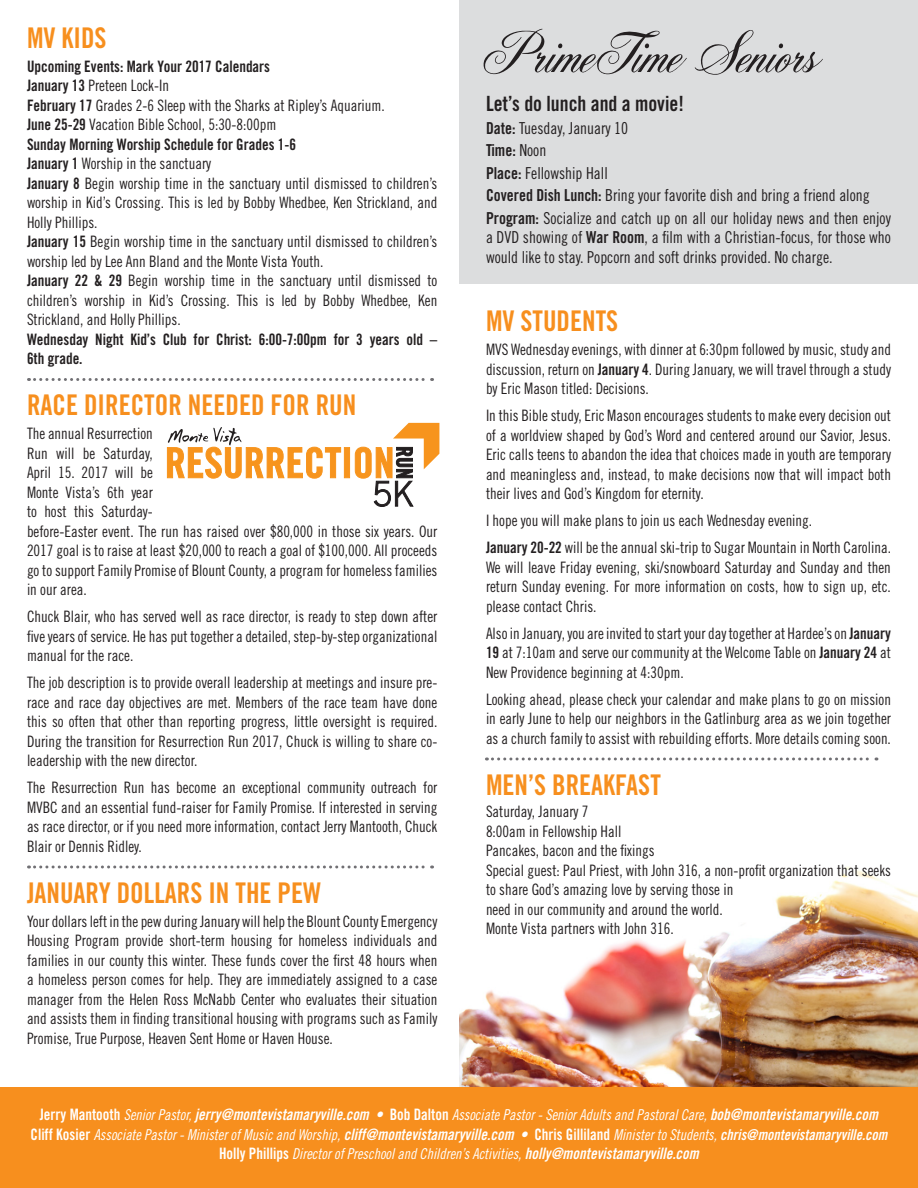
<style>
.page{position:relative;width:918px;height:1188px;background:#fff}
.page>*{position:absolute;margin:0;border:0;box-sizing:border-box;transform-origin:0 0}
.body_copy{font:64.5px "OPTI York Script";color:#231f20}
.body_copy-2{font:28.5px "Trade Gothic LT Std Bd Cn 20";color:#f78f1e;scale:.95 1}
.body_copy-3{font:21px "Trade Gothic LT Std Bd Cn 20";color:#231f20;scale:.95 1}
.body_copy-4{font:16.5px/19.5px "Trade Gothic LT Std Cn 18";color:#231f20;text-align:justify;scale:.95 1}
.body_copy-5{font:16.5px "Trade Gothic LT Std Bd Cn 20";color:#231f20;scale:.95 1}
.body_copy-6{font:15.75px/19.5px "Trade Gothic LT Std Cn 18";color:#231f20;text-align:justify;scale:.95 1}
.body_copy-7{font:15.75px/19.5px "Trade Gothic LT Std Bd Cn 20";color:#231f20;scale:.95 1}
.body_copy-8{font:15px "Trade Gothic LT Std Cn 18 Obl";color:#fff;scale:.95 1}
.s1{font-family:"Trade Gothic LT Std Bd Cn 20"}
.s2{font-family:"Trade Gothic LT Std Cn 18"}
.s3{font-family:"Trade Gothic LT Std Bd Cn 20";font-size:15.75px}
.s4{font-family:"Trade Gothic LT Std Bd Cn 20 Obl";font-size:15.75px}
.s5{font-size:15.75px}
.s6{font-family:"Trade Gothic LT Std Bd Cn 20 Obl"}
</style>
<div class="page">
<img style="left:459px;top:866px;width:459px;height:222px">
<div style="left:0;top:1088px;width:918px;height:100px;background:#f78f1e"></div>
<div style="left:459px;top:0;width:459px;height:284px;background:#dcddde"></div>
<svg style="left:35px;top:378px;width:398px;height:3px"></svg>
<svg style="left:35px;top:866px;width:398px;height:2px"></svg>
<svg style="left:486px;top:758px;width:391px;height:2px"></svg>
<div style="left:344px;top:447px;width:6px;height:31px;background:#f7941d"></div>
<svg style="left:354px;top:423px;width:85px;height:84px"></svg>
<svg style="left:167px;top:427px;width:175px;height:52px"></svg>
<p class="body_copy-2" style="left:27px;top:20px;width:85px">MV KIDS</p>
<p class="body_copy-7" style="left:27px;top:56px;width:257px">Upcoming Events: Mark Your 2017 Calendars</p>
<p class="body_copy-6" style="left:27px;top:76px;width:151px"><span class="s1">January 13</span> Preteen Lock-In</p>
<p class="body_copy-6" style="left:27px;top:95px;width:378px"><span class="s1">February 17</span> Grades 2-6 Sleep with the Sharks at Ripley’s Aquarium.</p>
<p class="body_copy-6" style="left:27px;top:115px;width:264px"><span class="s1">June 25-29</span> Vacation Bible School, 5:30-8:00pm</p>
<p class="body_copy-7" style="left:27px;top:134px;width:285px">Sunday Morning Worship Schedule for Grades 1-6</p>
<p class="body_copy-6" style="left:27px;top:154px;width:195px"><span class="s1">January 1</span> Worship in the sanctuary</p>
<p class="body_copy-6" style="left:27px;top:173px;width:434px"><span class="s1">January 8</span> Begin worship time in the sanctuary until dismissed to children’s worship in Kid’s Crossing. This is led by Bobby Whedbee, Ken Strickland, and Holly Phillips.</p>
<p class="body_copy-6" style="left:27px;top:232px;width:434px"><span class="s1">January 15</span> Begin worship time in the sanctuary until dismissed to children’s worship led by Lee Ann Bland and the Monte Vista Youth.</p>
<p class="body_copy-6" style="left:27px;top:271px;width:434px"><span class="s1">January 22 &amp; 29</span> Begin worship time in the sanctuary until dismissed to children’s worship in Kid’s Crossing. This is led by Bobby Whedbee, Ken Strickland, and Holly Phillips.</p>
<p class="body_copy-7" style="left:27px;top:329px;width:434px">Wednesday Night Kid’s Club for Christ: 6:00-7:00pm for 3 years old –<br>6th grade.</p>
<p class="body_copy-2" style="left:27px;top:388px;width:348px">RACE DIRECTOR NEEDED FOR RUN</p>
<p class="body_copy-6" style="left:27px;top:424px;width:434px;text-align:left">The annual Resurrection<br>Run will be Saturday,<br>April 15. 2017 will be<br>Monte Vista’s 6th year<br>to host this Saturday-<br>before-Easter event. The run has raised over $80,000 in those six years. Our 2017 goal is to raise at least $20,000 to reach a goal of $100,000. All proceeds go to support Family Promise of Blount County, a program for homeless families in our area.</p>
<p class="body_copy-6" style="left:27px;top:607px;width:434px">Chuck Blair, who has served well as race director, is ready to step down after five years of service. He has put together a detailed, step-by-step organizational manual for the race.</p>
<p class="body_copy-6" style="left:27px;top:673px;width:434px">The job description is to provide overall leadership at meetings and insure pre&shy;race and race day objectives are met. Members of the race team have done this so often that other than reporting progress, little oversight is required.<br>During the transition for Resurrection Run 2017, Chuck is willing to share co&shy;leadership with the new director.</p>
<p class="body_copy-6" style="left:27px;top:778px;width:434px">The Resurrection Run has become an exceptional community outreach for MVBC and an essential fund-raiser for Family Promise. If interested in serving as race director, or if you need more information, contact Jerry Mantooth, Chuck Blair or Dennis Ridley.</p>
<p class="body_copy-2" style="left:27px;top:875px;width:311px">JANUARY DOLLARS IN THE PEW</p>
<p class="body_copy-6" style="left:27px;top:911px;width:434px">Your dollars left in the pew during January will help the Blount County Emergency Housing Program provide short-term housing for homeless individuals and families in our county this winter. These funds cover the first 48 hours when a homeless person comes for help. They are immediately assigned to a case manager from the Helen Ross McNabb Center who evaluates their situation and assists them in finding transitional housing with programs such as Family Promise, True Purpose, Heaven Sent Home or Haven House.</p>
<p class="body_copy" style="left:487px;top:16px;width:339px">PrimeTime Seniors</p>
<p class="body_copy-3" style="left:486px;top:91px;width:210px">Let’s do lunch and a movie!</p>
<p class="body_copy-4" style="left:486px;top:118px;width:151px"><span class="s1">Date:</span> Tuesday, January 10</p>
<p class="body_copy-5" style="left:486px;top:140px;width:65px">Time: <span class="s2">Noon</span></p>
<p class="body_copy-4" style="left:486px;top:163px;width:130px"><span class="s1">Place:</span> Fellowship Hall</p>
<p class="body_copy-4" style="left:486px;top:185px;width:406px"><span class="s1">Covered Dish Lunch:</span> Bring your favorite dish and bring a friend along</p>
<p class="body_copy-4" style="left:486px;top:208px;width:428px"><span class="s1">Program:</span> Socialize and catch up on all our holiday news and then enjoy a DVD showing of <span class="s1">War Room</span>, a film with a Christian-focus, for those who would like to stay. Popcorn and soft drinks provided. No charge.</p>
<p class="body_copy-2" style="left:486px;top:304px;width:141px">MV STUDENTS</p>
<p class="body_copy-6" style="left:486px;top:340px;width:428px">MVS Wednesday evenings, with dinner at 6:30pm followed by music, study and discussion, return on <span class="s1">January 4</span>. During January, we will travel through a study by Eric Mason titled: Decisions.</p>
<p class="body_copy-6" style="left:486px;top:406px;width:428px">In this Bible study, Eric Mason encourages students to make every decision out of a worldview shaped by God’s Word and centered around our Savior, Jesus.<br>Eric calls teens to abandon the idea that choices made in youth are temporary and meaningless and, instead, to make decisions now that will impact both their lives and God’s Kingdom for eternity.</p>
<p class="body_copy-6" style="left:486px;top:511px;width:345px">I hope you will make plans to join us each Wednesday evening.</p>
<p class="body_copy-6" style="left:486px;top:538px;width:428px"><span class="s1">January 20-22</span> will be the annual ski-trip to Sugar Mountain in North Carolina.<br>We will leave Friday evening, ski/snowboard Saturday and Sunday and then return Sunday evening. For more information on costs, how to sign up, etc. please contact Chris.</p>
<p class="body_copy-6" style="left:486px;top:623px;width:428px">Also in January, you are invited to start your day together at Hardee’s on <span class="s1">January 19</span> at 7:10am and serve our community at the Welcome Table on <span class="s1">January 24</span> at New Providence beginning at 4:30pm.</p>
<p class="body_copy-6" style="left:486px;top:689px;width:428px">Looking ahead, please check your calendar and make plans to go on mission in early June to help our neighbors in the Gatlinburg area as we join together as a church family to assist with rebuilding efforts. More details coming soon.</p>
<p class="body_copy-2" style="left:486px;top:767px;width:186px">MEN’S BREAKFAST</p>
<p class="body_copy-6" style="left:486px;top:802px;width:109px">Saturday, January 7</p>
<p class="body_copy-6" style="left:486px;top:821px;width:144px">8:00am in Fellowship Hall</p>
<p class="body_copy-6" style="left:486px;top:841px;width:179px">Pancakes, bacon and the fixings</p>
<p class="body_copy-6" style="left:486px;top:860px;width:428px">Special guest: Paul Priest, with John 316, a non-profit organization that seeks to share God’s amazing love by serving those in</p>
<p class="body_copy-6" style="left:486px;top:899px;width:251px">need in our community and around the world.</p>
<p class="body_copy-6" style="left:486px;top:919px;width:199px">Monte Vista partners with John 316.</p>
<p class="body_copy-8" style="left:40px;top:1106px;width:884px"><span class="s3">Jerry Mantooth</span> Senior Pastor, <span class="s4">jerry@montevistamaryville.com •</span> <span class="s3">Bob Dalton</span> Associate Pastor - Senior Adults and Pastoral Care, <span class="s4">bob@montevistamaryville.com</span></p>
<p class="body_copy-8" style="left:31px;top:1125px;width:904px"><span class="s3">Cliff Kosier</span> Associate Pastor - Minister of Music and Worship<span class="s5">,</span> <span class="s4">cliff@montevistamaryville.com •</span> <span class="s3">Chris Gilliland</span> Minister to Students, <span class="s6">chris@montevistamaryville.com</span></p>
<p class="body_copy-8" style="left:219px;top:1145px;width:507px"><span class="s3">Holly Phillips</span> Director of Preschool and Children’s Activities<span class="s5">,</span> <span class="s4">holly@montevistamaryville.com</span></p>
</div>
